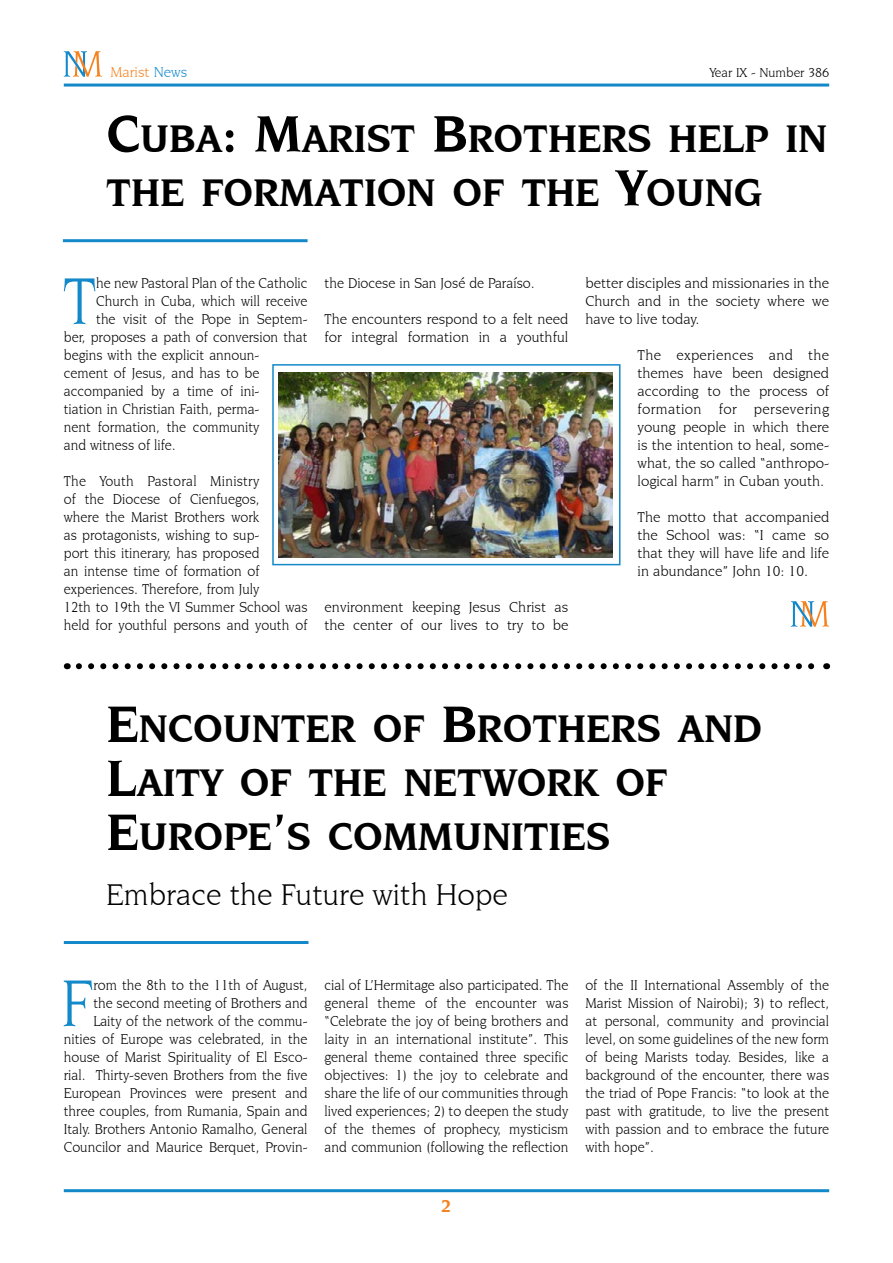
<style>
.page{position:relative;width:893px;height:1263px;background:#fff}
.page>*{position:absolute;margin:0;border:0;box-sizing:border-box;transform-origin:0 0}
.t1{font:70.2px "Novarese IT Cby BT";color:#1489ca;scale:.95 1}
.t2{font:700 40.5px/54px "Novarese IT Cby BT";color:#000}
.t3{font:31.5px "Novarese IT Cby BT";color:#000}
.t4{font:700 18px "Novarese IT Cby BT";color:#f5821f}
.t5{font:15px/18px "Novarese IT Cby BT";color:#000;text-align:justify;scale:.95 1}
.t6{font:15px/18px "Novarese IT Cby BT";color:#000;text-align:justify}
.t7{font:15px "Novarese IT Cby BT";color:#f5821f}
.t8{font:13.5px "Novarese IT Cby BT";color:#000}
.s1{color:#1489ca}
.s2{font-size:54px}
</style>
<div class="page">
<hr style="left:64px;top:84px;width:765px;height:3px;background:#1489ca">
<hr style="left:64px;top:1189px;width:765px;height:3px;background:#1489ca">
<svg style="left:64px;top:51px;width:38px;height:26px"></svg>
<svg style="left:79px;top:663px;width:736px;height:6px"></svg>
<svg style="left:791px;top:601px;width:38px;height:26px"></svg>
<hr style="left:64px;top:941px;width:244px;height:3px;background:#1489ca">
<hr style="left:63px;top:239px;width:245px;height:3px;background:#1489ca">
<img style="left:279px;top:372px;width:333px;height:186px">
<div style="left:272px;top:364px;width:348px;height:201px;border:2px solid #1489ca"></div>
<p class="t7" style="left:111px;top:63px;width:78px">Marist <span class="s1">News</span></p>
<p class="t8" style="left:710px;top:64px;width:121px">Year IX - Number 386</p>
<h2 class="t2" style="left:106px;top:110px;width:722px"><span class="s2">C</span>UBA<span class="s2">: M</span>ARIST <span class="s2">B</span>ROTHERS HELP IN<br>THE FORMATION OF THE <span class="s2">Y</span>OUNG</h2>
<h1 class="t1" style="left:63px;top:259px;width:37px">T</h1>
<p class="t5" style="left:96px;top:274px;width:224px">he new Pastoral Plan of the Catholic</p>
<p class="t5" style="left:96px;top:292px;width:224px">Church in Cuba, which will receive</p>
<p class="t5" style="left:96px;top:310px;width:224px">the visit of the Pope in Septem-</p>
<p class="t5" style="left:64px;top:328px;width:258px">ber, proposes a path of conversion that</p>
<p class="t5" style="left:64px;top:346px;width:207px">begins with the explicit announ-</p>
<p class="t5" style="left:64px;top:364px;width:207px">cement of Jesus, and has to be</p>
<p class="t5" style="left:64px;top:382px;width:207px">accompanied by a time of ini-</p>
<p class="t5" style="left:64px;top:400px;width:207px">tiation in Christian Faith, perma-</p>
<p class="t5" style="left:64px;top:418px;width:207px">nent formation, the community</p>
<p class="t5" style="left:64px;top:436px;width:119px">and witness of life.</p>
<p class="t5" style="left:64px;top:472px;width:258px;text-align:left">The Youth Pastoral Ministry<br>of the Diocese of Cienfuegos,<br>where the Marist Brothers work<br>as protagonists, wishing to sup-<br>port this itinerary, has proposed<br>an intense time of formation of experiences. Therefore, from July<br>12th to 19th the VI Summer School was held for youthful persons and youth of</p>
<p class="t5" style="left:325px;top:274px;width:222px">the Diocese in San José de Paraíso.</p>
<p class="t5" style="left:325px;top:310px;width:258px">The encounters respond to a felt need for integral formation in a youthful</p>
<p class="t6" style="left:325px;top:598px;width:245px">environment keeping Jesus Christ as the center of our lives to try to be</p>
<p class="t6" style="left:585px;top:274px;width:245px">better disciples and missionaries in the Church and in the society where we have to live today.</p>
<p class="t6" style="left:637px;top:346px;width:193px">The experiences and the themes have been designed according to the process of formation for persevering young people in which there is the intention to heal, some&shy;what, the so called “anthropo&shy;logical harm” in Cuban youth.</p>
<p class="t6" style="left:637px;top:508px;width:193px">The motto that accompanied the School was: “I came so that they will have life and life in abundance” John 10: 10.</p>
<h2 class="t2" style="left:106px;top:701px;width:657px"><span class="s2">E</span>NCOUNTER OF <span class="s2">B</span>ROTHERS AND<br><span class="s2">L</span>AITY OF THE NETWORK OF<br><span class="s2">E</span>UROPE<span class="s2">’</span>S COMMUNITIES</h2>
<h3 class="t3" style="left:106px;top:876px;width:403px">Embrace the Future with Hope</h3>
<p class="t5" style="left:64px;top:976px;width:258px;text-align:right">rom the 8th to the 11th of August,<br>the second meeting of Brothers and Laity of the network of the commu&shy;nities of Europe was celebrated, in the house of Marist Spirituality of El Esco&shy;rial. Thirty-seven Brothers from the five European Provinces were present and three couples, from Rumania, Spain and Italy. Brothers Antonio Ramalho, General Councilor and Maurice Berquet, Provin-</p>
<p class="t5" style="left:325px;top:976px;width:258px">cial of L’Hermitage also participated. The general theme of the encounter was “Celebrate the joy of being brothers and laity in an international institute”. This general theme contained three specific objectives: 1) the joy to celebrate and share the life of our communities through lived experiences; 2) to deepen the study of the themes of prophecy, mysticism and communion (following the reflection</p>
<p class="t5" style="left:585px;top:976px;width:258px">of the II International Assembly of the Marist Mission of Nairobi); 3) to reflect, at personal, community and provincial level, on some guidelines of the new form of being Marists today. Besides, like a background of the encounter, there was the triad of Pope Francis: “to look at the past with gratitude, to live the present with passion and to embrace the future with hope”.</p>
<h1 class="t1" style="left:61px;top:961px;width:36px">F</h1>
<p class="t4" style="left:441px;top:1195px;width:12px">2</p>
</div>
